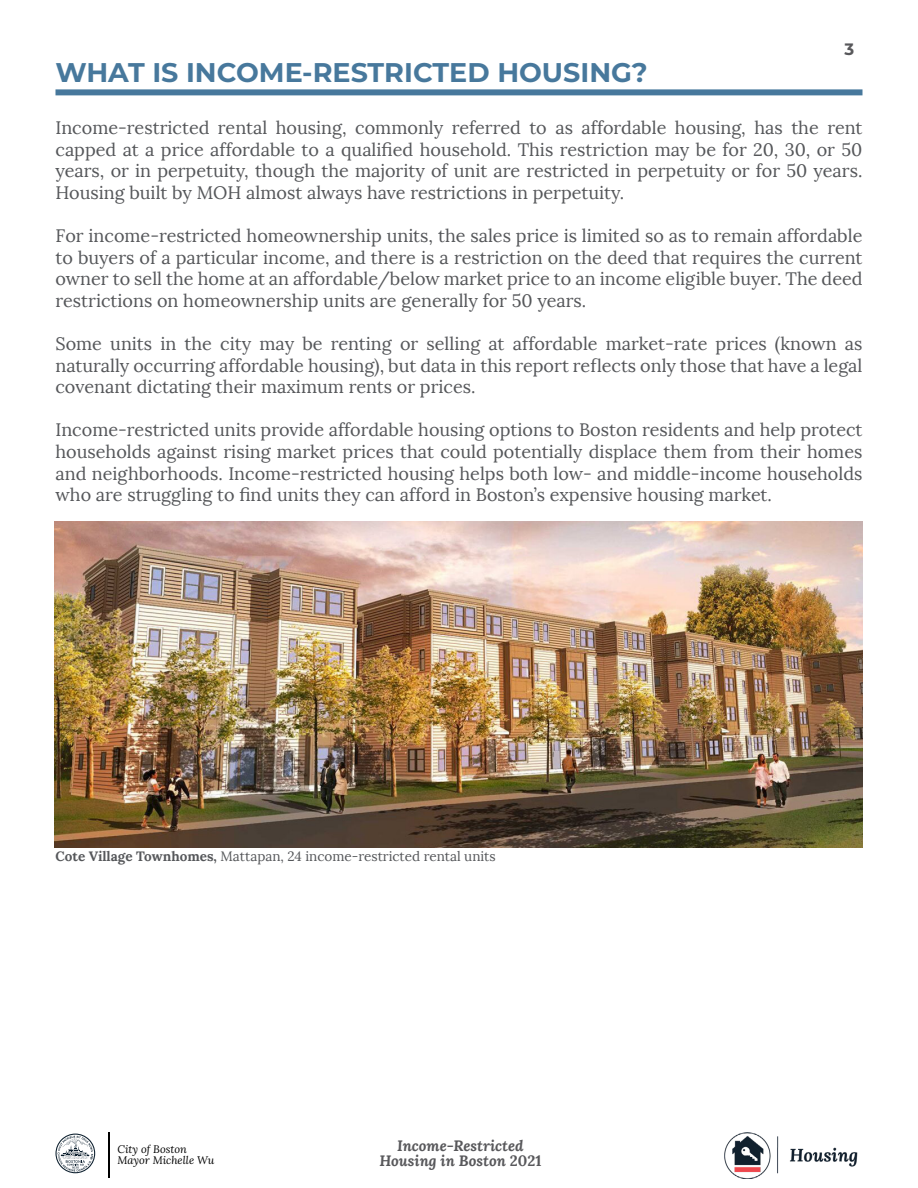
<style>
.page{position:relative;width:918px;height:1188px;background:#fff}
.page>*{position:absolute;margin:0;border:0;box-sizing:border-box;transform-origin:0 0}
.t1{font:700 27px "Montserrat";color:#47789c}
.t2{font:18px/21.6px "Lora";color:#55575a;text-align:justify}
.t3{font:700 16.5px "Montserrat";color:#58585b}
.t4{font:italic 700 15px/15px "Lora";color:#58585b;text-align:center}
.t5{font:13.5px "Lora";color:#55575a}
.t6{font:italic 10.95px/10.9px "Lora";color:#000}
.s1{font-weight:700}
.s2{font-style:normal}
</style>
<div class="page">
<hr style="left:109px;top:1132px;width:1px;height:46px;background:#000">
<svg style="left:56px;top:1134px;width:39px;height:39px"></svg>
<img style="left:724px;top:1133px;width:134px;height:45px">
<div style="left:56px;top:89px;width:806px;height:6px;background:#47789c"></div>
<img style="left:54px;top:521px;width:808px;height:326px">
<p class="t3" style="left:844px;top:37px;width:11px">3</p>
<h1 class="t1" style="left:56px;top:53px;width:594px">WHAT IS INCOME-RESTRICTED HOUSING?</h1>
<p class="t2" style="left:56px;top:117px;width:809px">Income-restricted rental housing, commonly referred to as affordable housing, has the rent capped at a price affordable to a qualified household. This restriction may be for 20, 30, or 50 years, or in perpetuity, though the majority of unit are restricted in perpetuity or for 50 years.<br>Housing built by MOH almost always have restrictions in perpetuity.</p>
<p class="t2" style="left:56px;top:225px;width:809px">For income-restricted homeownership units, the sales price is limited so as to remain affordable to buyers of a particular income, and there is a restriction on the deed that requires the current owner to sell the home at an affordable/below market price to an income eligible buyer. The deed restrictions on homeownership units are generally for 50 years.</p>
<p class="t2" style="left:56px;top:333px;width:809px">Some units in the city may be renting or selling at affordable market-rate prices (known as naturally occurring affordable housing), but data in this report reflects only those that have a legal covenant dictating their maximum rents or prices.</p>
<p class="t2" style="left:56px;top:419px;width:809px">Income-restricted units provide affordable housing options to Boston residents and help protect households against rising market prices that could potentially displace them from their homes and neighborhoods. Income-restricted housing helps both low- and middle-income households who are struggling to find units they can afford in Boston’s expensive housing market.</p>
<p class="t5" style="left:56px;top:848px;width:442px"><span class="s1">Cote Village Townhomes,</span> Mattapan, 24 income-restricted rental units</p>
<p class="t6" style="left:118px;top:1144px;width:98px">City of Boston<br>Mayor Michelle Wu</p>
<p class="t4" style="left:379px;top:1138px;width:164px">Income-Restricted<br>Housing in Boston <span class="s2">2021</span></p>
</div>
